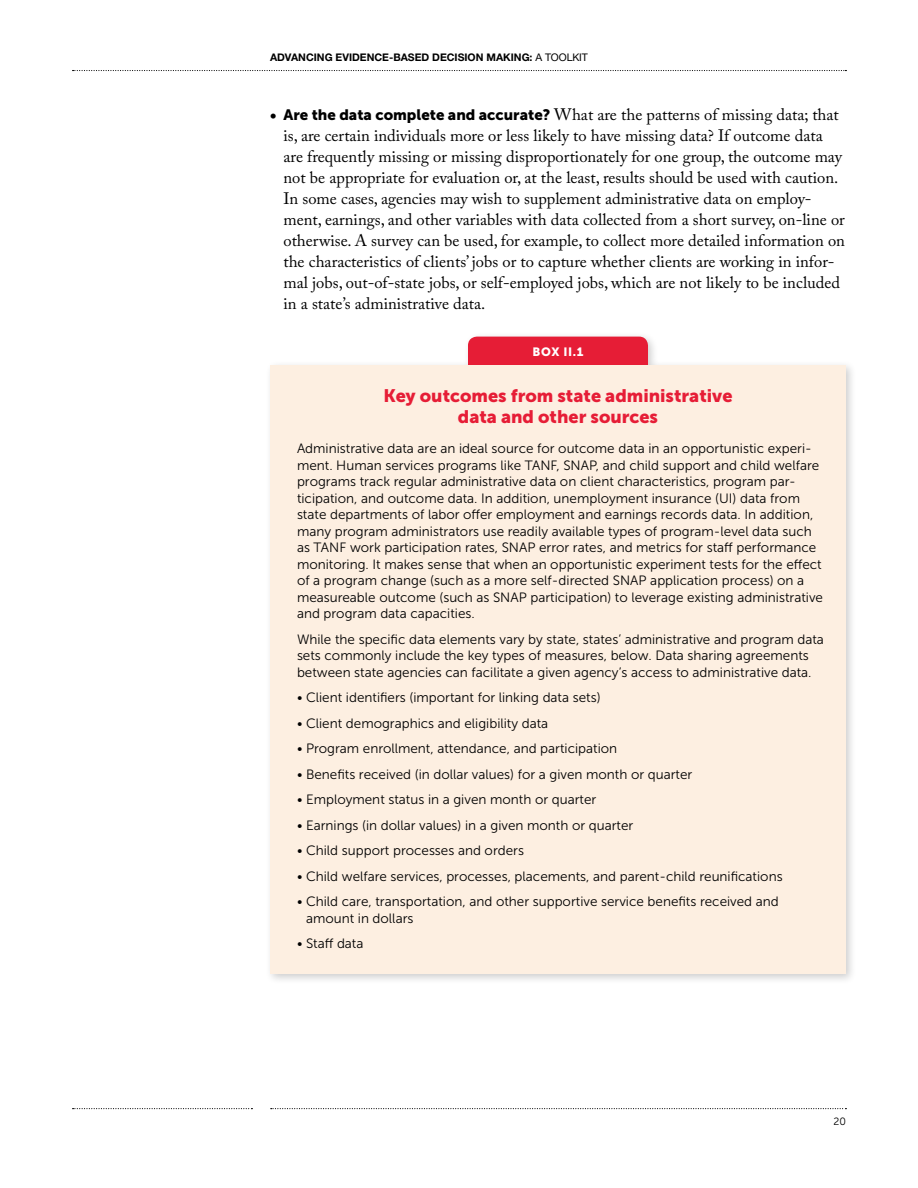
<style>
.page{position:relative;width:918px;height:1188px;background:#fff}
.page>*{position:absolute;margin:0;border:0;box-sizing:border-box;transform-origin:0 0}
.BOX_HEAD_l_Museo_San{font:18px/21px "Museo Sans 900";color:#e61d36;text-align:center}
.TEXT--bullet_list{font:16.5px/21px "Adobe Caslon Pro";color:#000}
.BOX_TEXT_l_Museo_San{font:13.5px/16.5px "Museo Sans 300";color:#000}
.BOX_HEAD_l_Museo_San-2{font:12px "Museo Sans 900";color:#fff}
.t1{font:700 10.5px "Helvetica Neue LT Std";color:#000}
.t2{font:10.5px "Museo Sans 300";color:#000}
.s1{font-weight:400}
.s2{font-family:"Museo Sans 900";font-size:13.5px}
.s3{font-family:"Museo Sans 900";font-size:15px}
</style>
<div class="page">
<svg style="left:73px;top:70px;width:773px;height:1px"></svg>
<svg style="left:271px;top:1108px;width:575px;height:1px"></svg>
<svg style="left:73px;top:1108px;width:179px;height:1px"></svg>
<div style="left:265px;top:331px;width:592px;height:654px;background:#000;opacity:.2"></div>
<div style="left:468px;top:337px;width:180px;height:40px;background:#e61d36;border-radius:9px"></div>
<div style="left:270px;top:365px;width:576px;height:609px;background:#fdefe1"></div>
<p class="t1" style="left:270px;top:51px;width:319px">ADVANCING EVIDENCE-BASED DECISION MAKING: <span class="s1">A TOOLKIT</span></p>
<p class="TEXT--bullet_list" style="left:283px;top:104px;width:563px;text-indent:-13px"><span class="s2">•</span> <span class="s3">Are the data complete and accurate?</span> What are the patterns of missing data; that is, are certain individuals more or less likely to have missing data? If outcome data are frequently missing or missing disproportionately for one group, the outcome may not be appropriate for evaluation or, at the least, results should be used with caution.<br>In some cases, agencies may wish to supplement administrative data on employ&shy;ment, earnings, and other variables with data collected from a short survey, on-line or otherwise. A survey can be used, for example, to collect more detailed information on the characteristics of clients’ jobs or to capture whether clients are working in infor&shy;mal jobs, out-of-state jobs, or self-employed jobs, which are not likely to be included in a state’s administrative data.</p>
<p class="BOX_HEAD_l_Museo_San-2" style="left:533px;top:345px;width:52px">BOX II.1</p>
<p class="BOX_HEAD_l_Museo_San" style="left:383px;top:385px;width:351px">Key outcomes from state administrative data and other sources</p>
<p class="BOX_TEXT_l_Museo_San" style="left:297px;top:440px;width:528px">Administrative data are an ideal source for outcome data in an opportunistic experi&shy;ment. Human services programs like TANF, SNAP, and child support and child welfare programs track regular administrative data on client characteristics, program par&shy;ticipation, and outcome data. In addition, unemployment insurance (UI) data from state departments of labor offer employment and earnings records data. In addition, many program administrators use readily available types of program-level data such as TANF work participation rates, SNAP error rates, and metrics for staff performance monitoring. It makes sense that when an opportunistic experiment tests for the effect of a program change (such as a more self-directed SNAP application process) on a measureable outcome (such as SNAP participation) to leverage existing administrative and program data capacities.</p>
<p class="BOX_TEXT_l_Museo_San" style="left:297px;top:631px;width:528px">While the specific data elements vary by state, states’ administrative and program data sets commonly include the key types of measures, below. Data sharing agreements between state agencies can facilitate a given agency’s access to administrative data.</p>
<p class="BOX_TEXT_l_Museo_San" style="left:297px;top:689px;width:305px">• Client identifiers (important for linking data sets)</p>
<p class="BOX_TEXT_l_Museo_San" style="left:297px;top:715px;width:253px">• Client demographics and eligibility data</p>
<p class="BOX_TEXT_l_Museo_San" style="left:297px;top:740px;width:322px">• Program enrollment, attendance, and participation</p>
<p class="BOX_TEXT_l_Museo_San" style="left:297px;top:766px;width:397px">• Benefits received (in dollar values) for a given month or quarter</p>
<p class="BOX_TEXT_l_Museo_San" style="left:297px;top:791px;width:301px">• Employment status in a given month or quarter</p>
<p class="BOX_TEXT_l_Museo_San" style="left:297px;top:817px;width:338px">• Earnings (in dollar values) in a given month or quarter</p>
<p class="BOX_TEXT_l_Museo_San" style="left:297px;top:842px;width:229px">• Child support processes and orders</p>
<p class="BOX_TEXT_l_Museo_San" style="left:297px;top:868px;width:487px">• Child welfare services, processes, placements, and parent-child reunifications</p>
<p class="BOX_TEXT_l_Museo_San" style="left:306px;top:893px;width:474px;text-indent:-9px">• Child care, transportation, and other supportive service benefits received and amount in dollars</p>
<p class="BOX_TEXT_l_Museo_San" style="left:297px;top:935px;width:68px">• Staff data</p>
<p class="t2" style="left:834px;top:1116px;width:14px">20</p>
</div>
